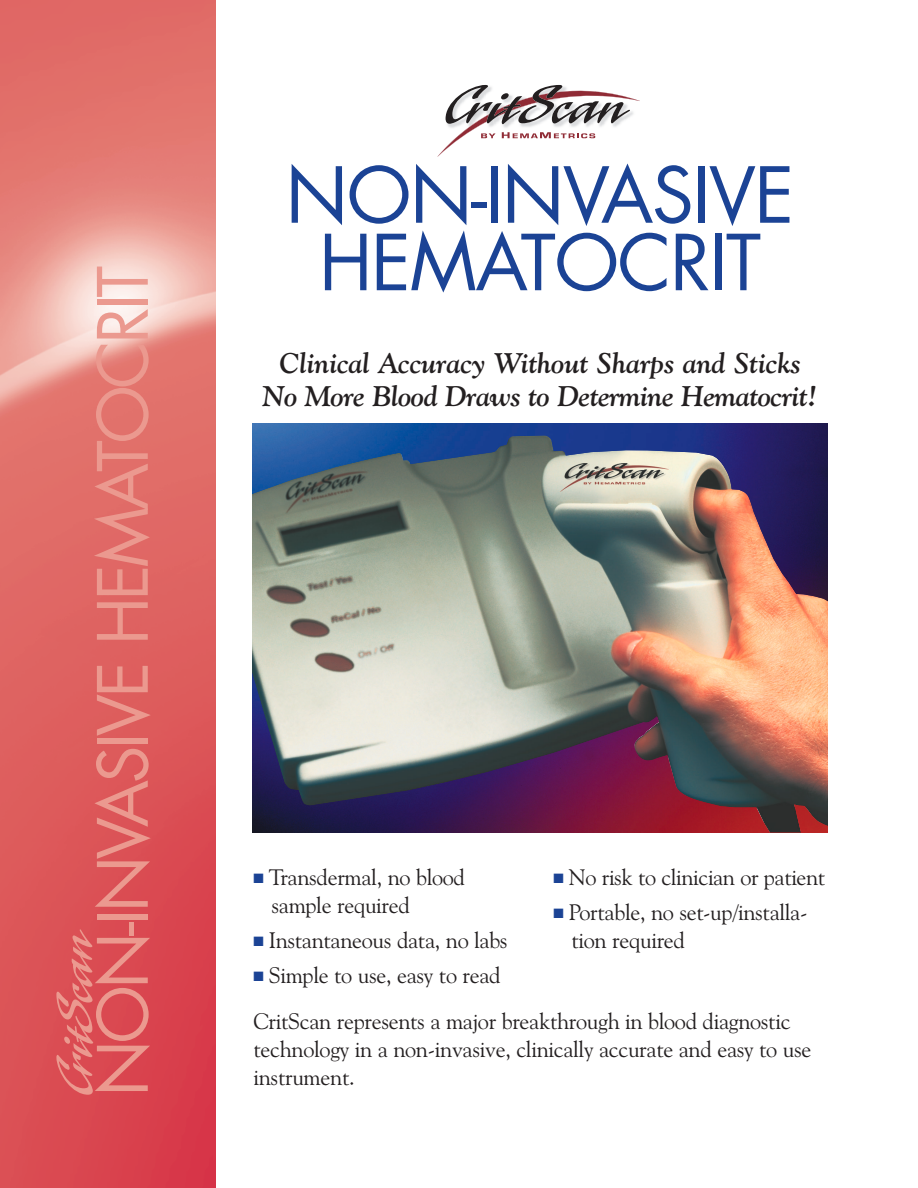
<style>
.page{position:relative;width:918px;height:1188px;background:#fff}
.page>*{position:absolute;margin:0;border:0;box-sizing:border-box;transform-origin:0 0}
.t1{font:75px/67.5px "Futura";letter-spacing:-.02em;color:#1b4395;text-align:center}
.t2{font:67.5px "Futura";letter-spacing:-.05em;color:#eb998f}
.t3{font:54px "Laser Plain";color:#eb998f}
.t4{font:italic 700 28.5px/33px "Goudy Old Style BT";letter-spacing:-.015em;color:#231f20;text-align:center}
.t5{font:22.5px/27.8px "Goudy Old Style BT";letter-spacing:-.015em;color:#231f20}
.s1{color:#1b4395}
</style>
<div class="page">
<img style="left:252px;top:423px;width:576px;height:12px">
<img style="left:0;top:0;width:216px;height:1188px">
<img style="left:252px;top:435px;width:576px;height:397px">
<svg style="left:438px;top:85px;width:202px;height:72px"></svg>
<h2 class="t2" style="left:92px;top:1096px;width:832px;rotate:-90deg">NON-INVASIVE HEMATOCRIT</h2>
<h3 class="t3" style="left:58px;top:1096px;width:169px;rotate:-90deg">CritScan</h3>
<h1 class="t1" style="left:286px;top:168px;width:510px">NON-INVASIVE<br>HEMATOCRIT</h1>
<p class="t4" style="left:262px;top:349px;width:557px">Clinical Accuracy Without Sharps and Sticks<br>No More Blood Draws to Determine Hematocrit!</p>
<p class="t5" style="left:271px;top:865px;width:195px;text-indent:-18px"><span class="s1">■</span> Transdermal, no blood sample required</p>
<p class="t5" style="left:254px;top:928px;width:256px"><span class="s1">■</span> Instantaneous data, no labs</p>
<p class="t5" style="left:254px;top:964px;width:249px"><span class="s1">■</span> Simple to use, easy to read</p>
<p class="t5" style="left:554px;top:865px;width:273px"><span class="s1">■</span> No risk to clinician or patient</p>
<p class="t5" style="left:571px;top:901px;width:238px;text-indent:-18px"><span class="s1">■</span> Portable, no set-up/installa&shy;tion required</p>
<p class="t5" style="left:254px;top:1009px;width:559px">CritScan represents a major breakthrough in blood diagnostic technology in a non-invasive, clinically accurate and easy to use instrument.</p>
</div>
